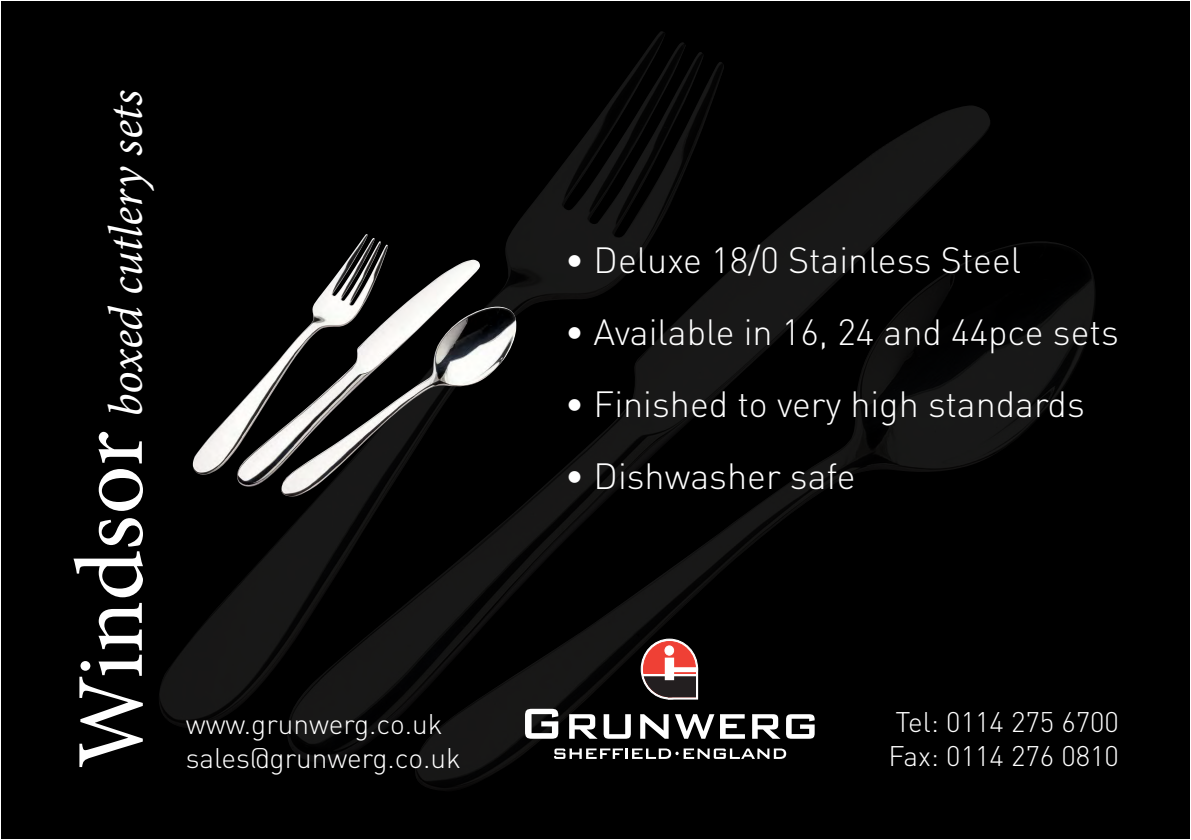
<style>
.page{position:relative;width:1191px;height:840px;background:#fff}
.page>*{position:absolute;margin:0;border:0;box-sizing:border-box;transform-origin:0 0}
.t1{font:italic 48px "Minion Pro";letter-spacing:-.005em;color:#fff}
.t2{font:300 36px "DIN";color:#fff}
.t3{font:300 28px/33.6px "DIN";color:#fff}
.s1{font-style:normal;font-size:96px}
</style>
<div class="page">
<div style="left:1px;top:1px;width:1189px;height:837px;background:#000"></div>
<img style="left:159px;top:31px;width:833px;height:759px">
<svg style="left:525px;top:708px;width:33px;height:30px"></svg>
<svg style="left:569px;top:713px;width:28px;height:25px"></svg>
<svg style="left:603px;top:713px;width:28px;height:25px"></svg>
<svg style="left:640px;top:713px;width:28px;height:25px"></svg>
<svg style="left:675px;top:713px;width:39px;height:25px"></svg>
<svg style="left:720px;top:713px;width:25px;height:25px"></svg>
<svg style="left:752px;top:713px;width:28px;height:25px"></svg>
<svg style="left:786px;top:713px;width:28px;height:25px"></svg>
<svg style="left:554px;top:748px;width:232px;height:10px"></svg>
<div style="left:668px;top:667px;width:29px;height:31px;border:1px solid #fff"></div>
<svg style="left:641px;top:638px;width:56px;height:60px"></svg>
<div style="left:641px;top:638px;width:56px;height:60px;border:1px solid #fff;border-radius:50%"></div>
<div style="left:643px;top:641px;width:52px;height:55px;background:#ef4035;border-radius:50%"></div>
<div style="left:643px;top:641px;width:52px;height:55px;border:1px solid #ef4035;border-radius:50%"></div>
<div style="left:668px;top:675px;width:27px;height:21px;border:1px solid #231f20"></div>
<svg style="left:644px;top:675px;width:50px;height:21px"></svg>
<div style="left:665px;top:657px;width:8px;height:22px;background:#fff"></div>
<div style="left:665px;top:645px;width:8px;height:9px;background:#fff;border-radius:50%"></div>
<div style="left:665px;top:645px;width:8px;height:9px;border:1px solid #fff;border-radius:50%"></div>
<div style="left:672px;top:667px;width:24px;height:4px;border:1px solid #fff"></div>
<div style="left:643px;top:674px;width:54px;height:1px;border:1px solid #fff"></div>
<img style="left:193px;top:234px;width:287px;height:262px">
<h1 class="t1" style="left:94px;top:768px;width:680px;rotate:-90deg"><span class="s1">Windsor</span> boxed cutlery sets</h1>
<p class="t2" style="left:565px;top:238px;width:458px">• Deluxe 18/0 Stainless Steel</p>
<p class="t2" style="left:565px;top:310px;width:556px">• Available in 16, 24 and 44pce sets</p>
<p class="t2" style="left:565px;top:382px;width:521px">• Finished to very high standards</p>
<p class="t2" style="left:565px;top:454px;width:292px">• Dishwasher safe</p>
<p class="t3" style="left:186px;top:706px;width:277px">www.grunwerg.co.uk sales@grunwerg.co.uk</p>
<p class="t3" style="left:888px;top:704px;width:232px">Tel: 0114 275 6700<br>Fax: 0114 276 0810</p>
</div>
